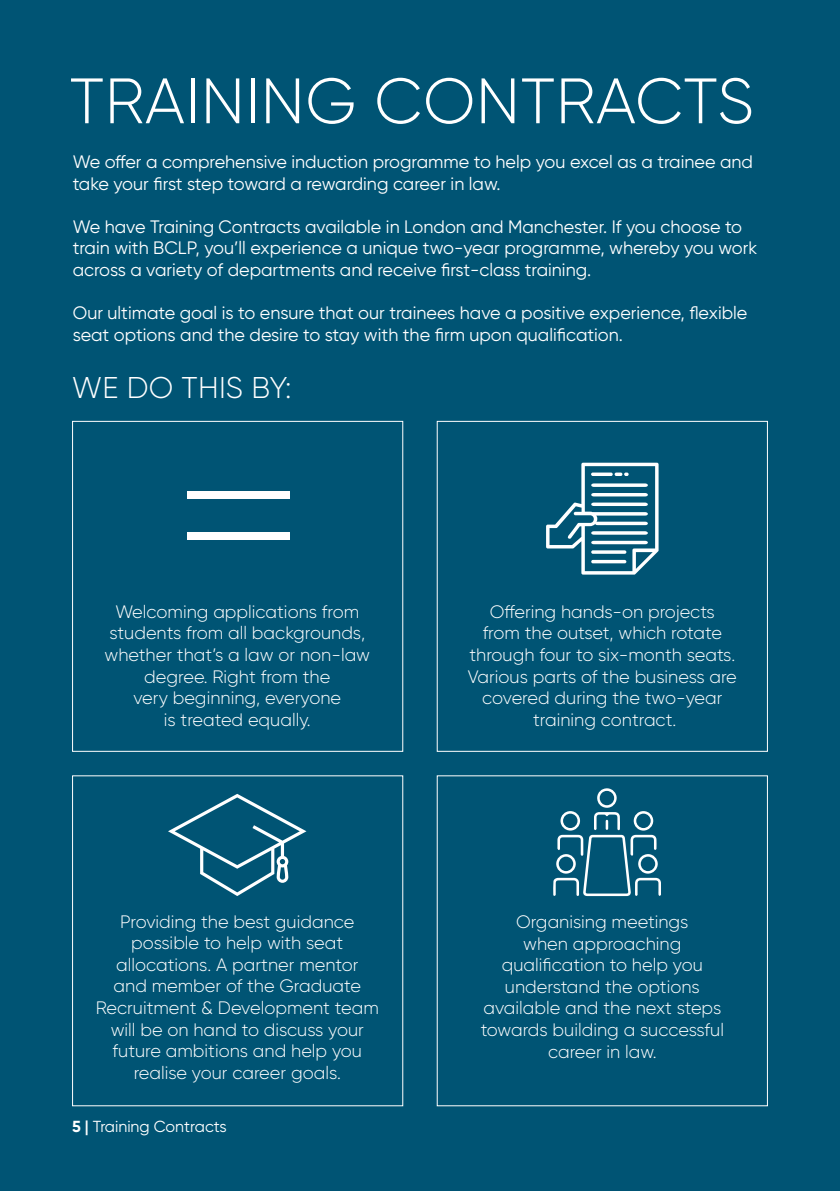
<style>
.page{position:relative;width:840px;height:1191px;background:#fff}
.page>*{position:absolute;margin:0;border:0;box-sizing:border-box;transform-origin:0 0}
.t1{font:300 64px "Gilroy";letter-spacing:.01em;color:#fff}
.t2{font:300 30px "Gilroy";letter-spacing:.01em;color:#fff}
.t3{font:300 18px/21.6px "Gilroy";color:#fff;text-align:center}
.t4{font:18px/21.6px "Gilroy";color:#fff}
.t5{font:16px "Gilroy";color:#fff}
.s1{font-weight:700}
.s2{font-weight:600}
</style>
<div class="page">
<div style="left:0;top:0;width:839px;height:1191px;background:#005474"></div>
<div style="left:72px;top:421px;width:331px;height:330px;border:1px solid #fff"></div>
<svg style="left:546px;top:463px;width:112px;height:111px"></svg>
<svg style="left:168px;top:794px;width:138px;height:102px"></svg>
<svg style="left:553px;top:788px;width:107px;height:108px"></svg>
<div style="left:187px;top:490px;width:103px;height:8px;background:#fff"></div>
<div style="left:187px;top:531px;width:103px;height:8px;background:#fff"></div>
<h1 class="t1" style="left:69px;top:62px;width:685px">TRAINING CONTRACTS</h1>
<p class="t4" style="left:73px;top:151px;width:681px">We offer a comprehensive induction programme to help you excel as a trainee and take your first step toward a rewarding career in law.</p>
<p class="t4" style="left:73px;top:215px;width:685px">We have Training Contracts available in London and Manchester. If you choose to train with BCLP, you’ll experience a unique two-year programme, whereby you work across a variety of departments and receive first-class training.</p>
<p class="t4" style="left:73px;top:302px;width:675px">Our ultimate goal is to ensure that our trainees have a positive experience, flexible seat options and the desire to stay with the firm upon qualification.</p>
<h2 class="t2" style="left:72px;top:369px;width:221px">WE DO THIS BY:</h2>
<p class="t3" style="left:104px;top:600px;width:267px">Welcoming applications from students from all backgrounds, whether that’s a law or non-law degree. Right from the<br>very beginning, everyone<br>is treated equally.</p>
<p class="t3" style="left:467px;top:600px;width:270px">Offering hands-on projects<br>from the outset, which rotate through four to six-month seats.<br>Various parts of the business are covered during the two-year training contract.</p>
<p class="t3" style="left:96px;top:910px;width:284px">Providing the best guidance possible to help with seat allocations. A partner mentor<br>and member of the Graduate<br>Recruitment &amp; Development team will be on hand to discuss your future ambitions and help you realise your career goals.</p>
<p class="t3" style="left:480px;top:910px;width:245px">Organising meetings<br>when approaching qualification to help you understand the options available and the next steps towards building a successful career in law.</p>
<p class="t5" style="left:72px;top:1116px;width:156px"><span class="s1">5</span> <span class="s2">|</span> Training Contracts</p>
</div>
